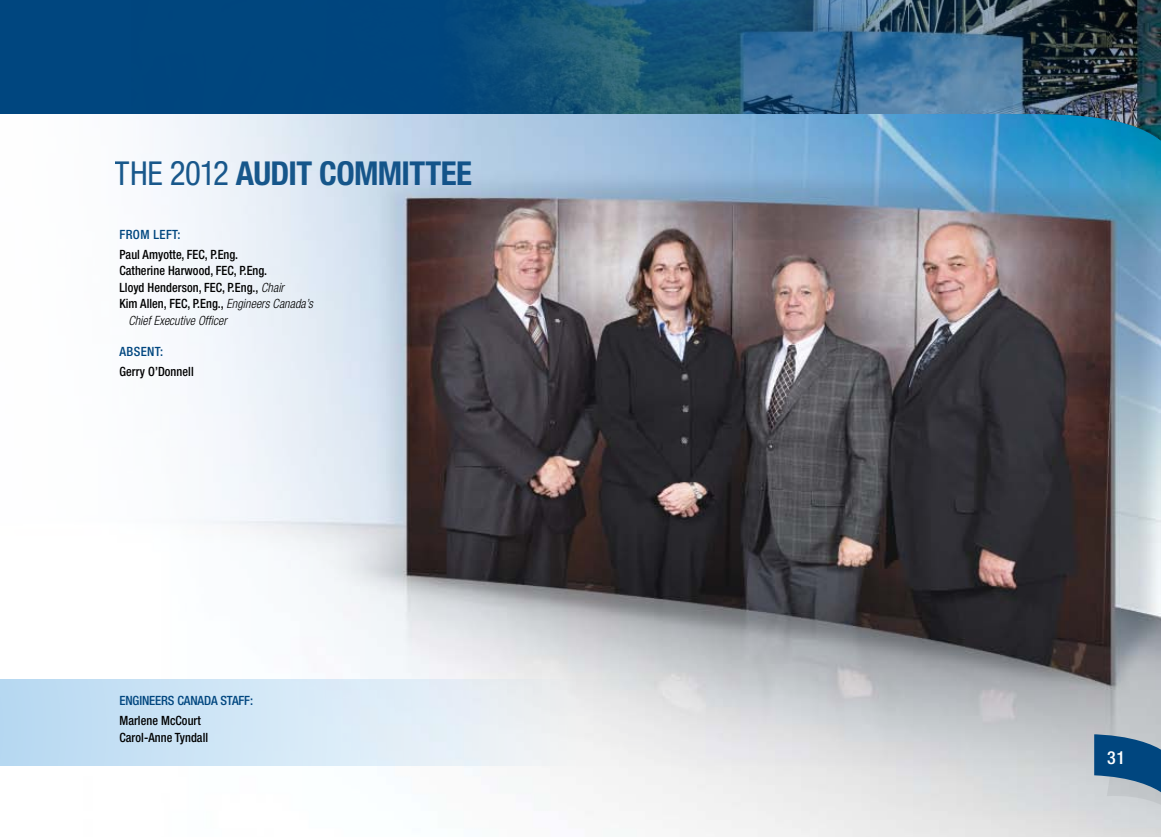
<style>
.page{position:relative;width:1161px;height:837px;background:#fff}
.page>*{position:absolute;margin:0;border:0;box-sizing:border-box;transform-origin:0 0}
.t1{font:700 condensed 33px "Helvetica Neue";letter-spacing:-.02em;color:#00467f}
.t2{font:500 condensed 18px "Helvetica Neue";color:#fff}
.t3{font:500 condensed 12.75px/16.5px "Helvetica Neue";letter-spacing:.005em;color:#000;scale:.96 1}
.t4{font:500 condensed 12.75px "Helvetica Neue";letter-spacing:.03em;color:#00467f}
.t5{font:italic 300 condensed 12.75px "Helvetica Neue";letter-spacing:.005em;color:#000;scale:.96 1}
.t6{font:500 condensed 12.75px "Helvetica Neue";letter-spacing:-.01em;color:#00467f}
.s1{font-weight:400}
.s2{font-weight:400;font-size:34.05px}
.s3{font-weight:300;font-style:italic}
</style>
<div class="page">
<img style="left:0;top:238px;width:1161px;height:599px">
<svg style="left:0;top:0;width:1161px;height:238px"></svg>
<img style="left:132px;top:0;width:1029px;height:141px">
<svg style="left:0;top:679px;width:961px;height:86px;background:#d6e2eb"></svg>
<svg style="left:1094px;top:734px;width:67px;height:99px;background:#7797b0"></svg>
<h1 class="t1" style="left:115px;top:153px;width:358px"><span class="s1">The</span> <span class="s2">2012</span> AUDIT COMMITTEE</h1>
<p class="t4" style="left:119px;top:227px;width:63px">From left:</p>
<p class="t3" style="left:119px;top:246px;width:125px">Paul Amyotte, FEC, P.Eng.</p>
<p class="t3" style="left:119px;top:262px;width:155px">Catherine Harwood, FEC, P.Eng.</p>
<p class="t3" style="left:119px;top:279px;width:173px">Lloyd Henderson, FEC, P.Eng., <span class="s3">Chair</span></p>
<p class="t3" style="left:119px;top:295px;width:203px">Kim Allen, FEC, P.Eng., <span class="s3">Engineers Canada’s</span></p>
<p class="t5" style="left:128px;top:313px;width:104px">Chief Executive Officer</p>
<p class="t4" style="left:119px;top:344px;width:45px">Absent:</p>
<p class="t3" style="left:119px;top:363px;width:79px">Gerry O’Donnell</p>
<p class="t6" style="left:119px;top:693px;width:86px">Engineers Canada</p>
<p class="t4" style="left:220px;top:693px;width:34px">Staff :</p>
<p class="t3" style="left:119px;top:712px;width:94px">Marlene McCourt<br>Carol-Anne Tyndall</p>
<h2 class="t2" style="left:1107px;top:747px;width:20px">31</h2>
</div>
